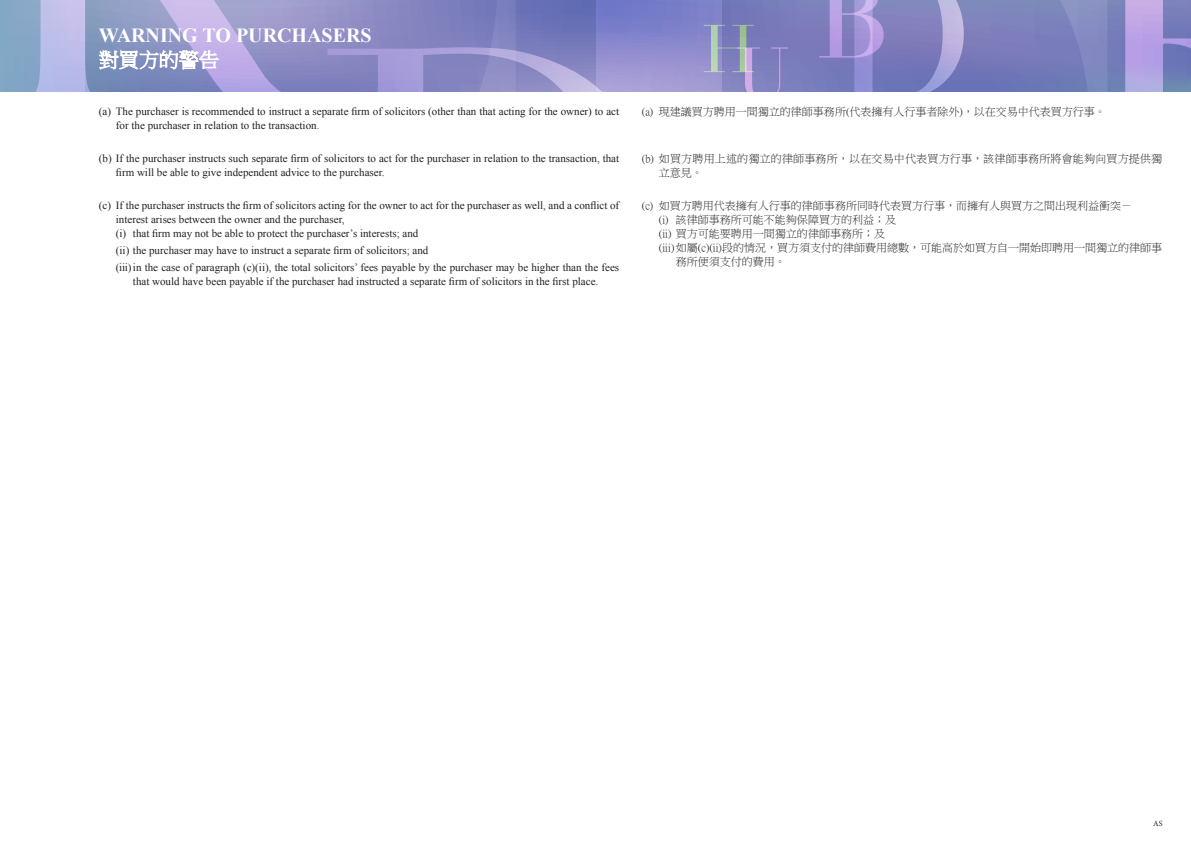
<style>
.page{position:relative;width:1191px;height:842px;background:#fff}
.page>*{position:absolute;margin:0;border:0;box-sizing:border-box;transform-origin:0 0}
.t1{font:700 20px "Times New Roman";color:#fff}
.Eng_Lv1__123{font:11px/14px "Times New Roman";color:#231f20}
.Eng_lv_2_AR{font:11px/14px "Times New Roman";color:#231f20;text-align:center}
.中文Lv1{font:11px/14px "P Ming Li U";color:#231f20}
.中文Lv2__point__copy{font:11px/14px "P Ming Li U";color:#231f20}
.t2{font:8px "Minion Pro";color:#231f20}
</style>
<div class="page">
<svg style="left:649px;top:0;width:428px;height:92px;background:#7d80bf"></svg>
<svg style="left:819px;top:0;width:144px;height:92px;background:#8b88c6"></svg>
<svg style="left:703px;top:25px;width:85px;height:67px;background:#8b8cbe"></svg>
<svg style="left:0;top:0;width:649px;height:92px;background:#9396cb"></svg>
<svg style="left:1077px;top:0;width:114px;height:92px;background:#8e8dc9"></svg>
<h1 class="t1" style="left:99px;top:21px;width:274px">WARNING TO PURCHASERS</h1>
<p class="Eng_Lv1__123" style="left:116px;top:105px;width:505px;text-indent:-17px">(a) The purchaser is recommended to instruct a separate firm of solicitors (other than that acting for the owner) to act for the purchaser in relation to the transaction.</p>
<p class="中文Lv1" style="left:642px;top:105px;width:465px">(a) 現建議買方聘用一間獨立的律師事務所(代表擁有人行事者除外)，以在交易中代表買方行事。</p>
<p class="Eng_Lv1__123" style="left:116px;top:151px;width:505px;text-indent:-17px">(b) If the purchaser instructs such separate firm of solicitors to act for the purchaser in relation to the transaction, that firm will be able to give independent advice to the purchaser.</p>
<p class="中文Lv1" style="left:659px;top:152px;width:505px;text-indent:-17px">(b) 如買方聘用上述的獨立的律師事務所，以在交易中代表買方行事，該律師事務所將會能夠向買方提供獨立意見。</p>
<p class="Eng_Lv1__123" style="left:116px;top:198px;width:505px;text-indent:-17px">(c) If the purchaser instructs the firm of solicitors acting for the owner to act for the purchaser as well, and a conflict of interest arises between the owner and the purchaser,</p>
<p class="Eng_lv_2_AR" style="left:116px;top:226px;width:304px">(i) that firm may not be able to protect the purchaser’s interests; and</p>
<p class="Eng_lv_2_AR" style="left:116px;top:243px;width:314px">(ii) the purchaser may have to instruct a separate firm of solicitors; and</p>
<p class="Eng_lv_2_AR" style="left:116px;top:260px;width:505px">(iii)in the case of paragraph (c)(ii), the total solicitors’ fees payable by the purchaser may be higher than the fees that would have been payable if the purchaser had instructed a separate firm of solicitors in the first place.</p>
<p class="中文Lv1" style="left:642px;top:199px;width:492px">(c) 如買方聘用代表擁有人行事的律師事務所同時代表買方行事，而擁有人與買方之間出現利益衝突－</p>
<p class="中文Lv2__point__copy" style="left:659px;top:213px;width:239px">(i) 該律師事務所可能不能夠保障買方的利益；及</p>
<p class="中文Lv2__point__copy" style="left:659px;top:227px;width:228px">(ii) 買方可能要聘用一間獨立的律師事務所；及</p>
<p class="中文Lv2__point__copy" style="left:676px;top:241px;width:488px;text-indent:-17px">(iii) 如屬(c)(ii)段的情況，買方須支付的律師費用總數，可能高於如買方自一開始即聘用一間獨立的律師事務所便須支付的費用。</p>
<p class="t2" style="left:1153px;top:818px;width:11px">AS</p>
</div>
